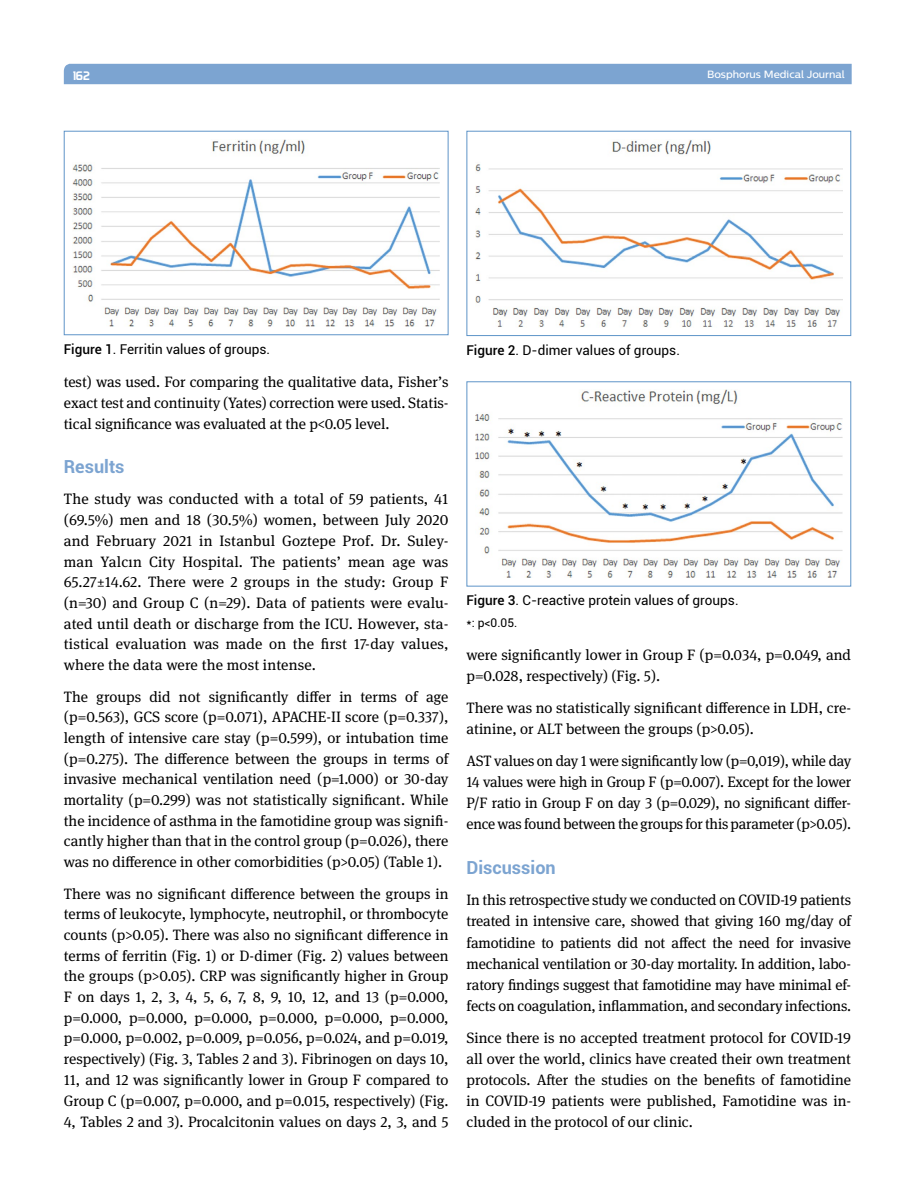
<style>
.page{position:relative;width:915px;height:1191px;background:#fff}
.page>*{position:absolute;margin:0;border:0;box-sizing:border-box;transform-origin:0 0}
.t1{font:700 18px "Roboto";color:#7ca4d1}
.t2{font:15px/20.7px "DG Meta Serif Science";color:#000;text-align:justify}
.t3{font:13.5px "Roboto";color:#000}
.t4{font:12px "Roboto";color:#000}
.t5{font:12px "Prototype";color:#fff}
.t6{font:500 10.5px "Centrale Sans";color:#fff}
.s1{font-weight:500}
</style>
<div class="page">
<div style="left:64px;top:64px;width:787px;height:20px;background:#7ca4d1"></div>
<div style="left:64px;top:131px;width:384px;height:204px;border:1px solid #5e94c8"></div>
<img style="left:72px;top:139px;width:368px;height:188px">
<div style="left:466px;top:131px;width:384px;height:205px;border:1px solid #5e94c8"></div>
<img style="left:475px;top:140px;width:367px;height:187px">
<div style="left:466px;top:381px;width:384px;height:205px;border:1px solid #5e94c8"></div>
<img style="left:475px;top:390px;width:367px;height:187px">
<p class="t5" style="left:73px;top:68px;width:18px">162</p>
<p class="t6" style="left:707px;top:68px;width:139px">Bosphorus Medical Journal</p>
<p class="t3" style="left:64px;top:339px;width:208px"><span class="s1">Figure 1</span>. Ferritin values of groups.</p>
<p class="t3" style="left:466px;top:340px;width:215px"><span class="s1">Figure 2</span>. D-dimer values of groups.</p>
<p class="t2" style="left:64px;top:371px;width:386px">test) was used. For comparing the qualitative data, Fisher’s exact test and continuity (Yates) correction were used. Statis&shy;tical significance was evaluated at the p&lt;0.05 level.</p>
<p class="t1" style="left:64px;top:454px;width:62px">Results</p>
<p class="t2" style="left:64px;top:488px;width:386px">The study was conducted with a total of 59 patients, 41 (69.5%) men and 18 (30.5%) women, between July 2020 and February 2021 in Istanbul Goztepe Prof. Dr. Suley&shy;man Yalcın City Hospital. The patients’ mean age was 65.27±14.62. There were 2 groups in the study: Group F (n=30) and Group C (n=29). Data of patients were evalu&shy;ated until death or discharge from the ICU. However, sta&shy;tistical evaluation was made on the first 17-day values, where the data were the most intense.</p>
<p class="t2" style="left:64px;top:685px;width:386px">The groups did not significantly differ in terms of age (p=0.563), GCS score (p=0.071), APACHE-II score (p=0.337), length of intensive care stay (p=0.599), or intubation time (p=0.275). The difference between the groups in terms of invasive mechanical ventilation need (p=1.000) or 30-day mortality (p=0.299) was not statistically significant. While the incidence of asthma in the famotidine group was signifi&shy;cantly higher than that in the control group (p=0.026), there was no difference in other comorbidities (p&gt;0.05) (Table 1).</p>
<p class="t2" style="left:64px;top:882px;width:386px">There was no significant difference between the groups in terms of leukocyte, lymphocyte, neutrophil, or thrombocyte counts (p&gt;0.05). There was also no significant difference in terms of ferritin (Fig. 1) or D-dimer (Fig. 2) values between the groups (p&gt;0.05). CRP was significantly higher in Group F on days 1, 2, 3, 4, 5, 6, 7, 8, 9, 10, 12, and 13 (p=0.000, p=0.000, p=0.000, p=0.000, p=0.000, p=0.000, p=0.000, p=0.000, p=0.002, p=0.009, p=0.056, p=0.024, and p=0.019, respectively) (Fig. 3, Tables 2 and 3). Fibrinogen on days 10, 11, and 12 was significantly lower in Group F compared to Group C (p=0.007, p=0.000, and p=0.015, respectively) (Fig.<br>4, Tables 2 and 3). Procalcitonin values on days 2, 3, and 5</p>
<p class="t3" style="left:466px;top:591px;width:273px"><span class="s1">Figure 3</span>. C-reactive protein values of groups.</p>
<p class="t4" style="left:466px;top:615px;width:52px">*: p&lt;0.05.</p>
<p class="t2" style="left:466px;top:644px;width:386px;line-height:21.1px">were significantly lower in Group F (p=0.034, p=0.049, and p=0.028, respectively) (Fig. 5).</p>
<p class="t2" style="left:466px;top:697px;width:386px;line-height:21.1px">There was no statistically significant difference in LDH, cre&shy;atinine, or ALT between the groups (p&gt;0.05).</p>
<p class="t2" style="left:466px;top:749px;width:386px;line-height:21.1px">AST values on day 1 were significantly low (p=0,019), while day 14 values were high in Group F (p=0.007). Except for the lower P/F ratio in Group F on day 3 (p=0.029), no significant differ&shy;ence was found between the groups for this parameter (p&gt;0.05).</p>
<p class="t1" style="left:466px;top:854px;width:91px">Discussion</p>
<p class="t2" style="left:466px;top:889px;width:386px;line-height:21.1px">In this retrospective study we conducted on COVID-19 patients treated in intensive care, showed that giving 160 mg/day of famotidine to patients did not affect the need for invasive mechanical ventilation or 30-day mortality. In addition, labo&shy;ratory findings suggest that famotidine may have minimal ef&shy;fects on coagulation, inflammation, and secondary infections.</p>
<p class="t2" style="left:466px;top:1026px;width:386px;line-height:21.1px">Since there is no accepted treatment protocol for COVID-19 all over the world, clinics have created their own treatment protocols. After the studies on the benefits of famotidine in COVID-19 patients were published, Famotidine was in&shy;cluded in the protocol of our clinic.</p>
</div>
